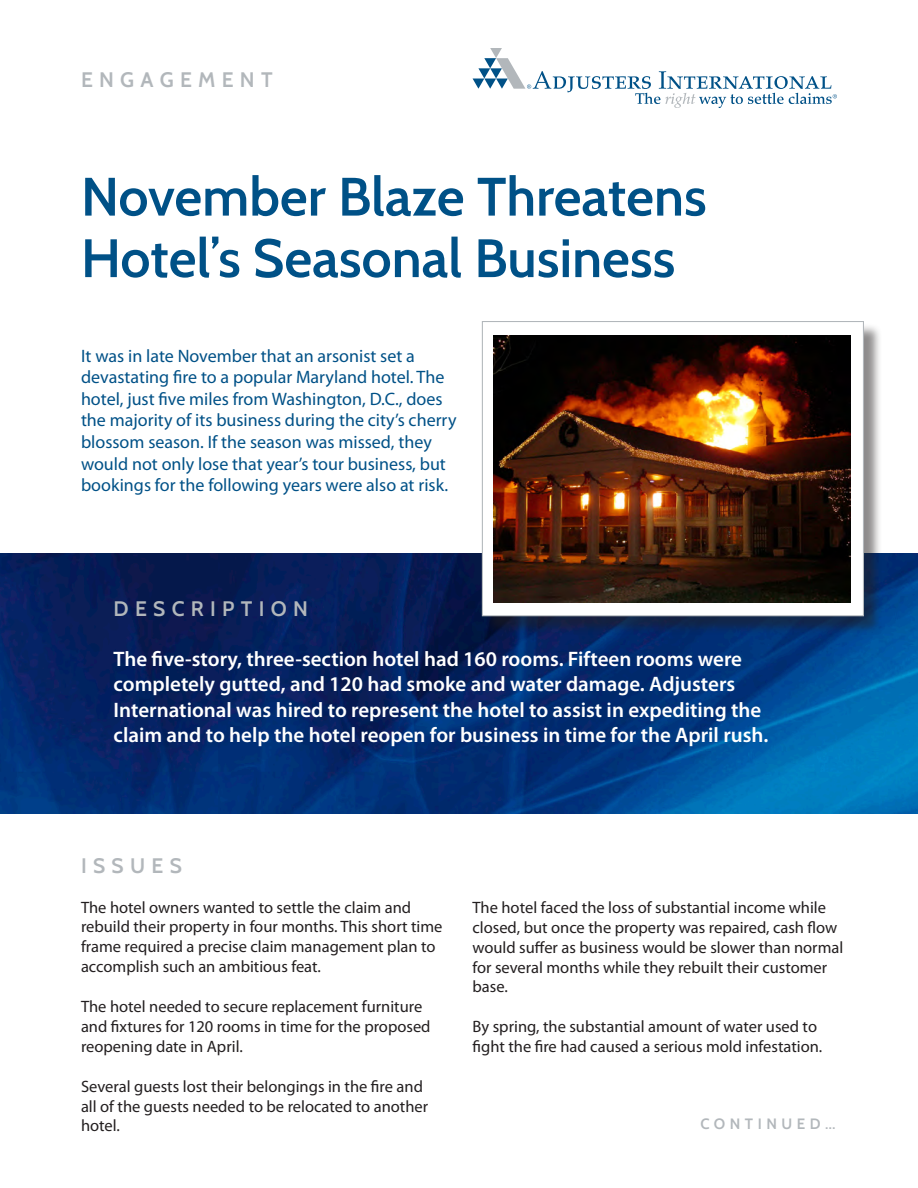
<style>
.page{position:relative;width:918px;height:1188px;background:#fff}
.page>*{position:absolute;margin:0;border:0;box-sizing:border-box;transform-origin:0 0}
.t1{font:600 54px/61.5px "Cabin";color:#005187}
.t2{font:600 21px/25.2px "Myriad Pro";color:#fff}
.t3{font:600 21px "Cabin";letter-spacing:.3em;color:#b2b7bb}
.t4{font:18px/21.6px "Myriad Pro";color:#005187}
.t5{font:16.5px/19.8px "Myriad Pro";color:#231f20}
.t6{font:600 15px "Cabin";letter-spacing:.3em;color:#b2b7bb}
</style>
<div class="page">
<img style="left:0;top:554px;width:918px;height:259px">
<svg style="left:473px;top:48px;width:364px;height:60px"></svg>
<div style="left:484px;top:323px;width:399px;height:312px;background:#231f20;opacity:.51"></div>
<div style="left:482px;top:322px;width:381px;height:294px;background:#fff"></div>
<img style="left:494px;top:335px;width:357px;height:268px">
<div style="left:482px;top:321px;width:382px;height:295px;border:1px solid #b2b7bb"></div>
<p class="t3" style="left:81px;top:67px;width:193px">ENGAGEMENT</p>
<p class="t1" style="left:81px;top:166px;width:627px">November Blaze Threatens<br>Hotel’s Seasonal Business</p>
<p class="t4" style="left:81px;top:344px;width:377px">It was in late November that an arsonist set a devastating fire to a popular Maryland hotel. The hotel, just five miles from Washington, D.C., does the majority of its business during the city’s cherry blossom season. If the season was missed, they would not only lose that year’s tour business, but bookings for the following years were also at risk.</p>
<p class="t3" style="left:114px;top:596px;width:196px">DESCRIPTION</p>
<p class="t2" style="left:114px;top:646px;width:656px">The five-story, three-section hotel had 160 rooms. Fifteen rooms were completely gutted, and 120 had smoke and water damage. Adjusters International was hired to represent the hotel to assist in expediting the claim and to help the hotel reopen for business in time for the April rush.</p>
<p class="t3" style="left:81px;top:853px;width:102px">ISSUES</p>
<p class="t5" style="left:81px;top:897px;width:363px">The hotel owners wanted to settle the claim and rebuild their property in four months. This short time frame required a precise claim management plan to accomplish such an ambitious feat.</p>
<p class="t5" style="left:81px;top:996px;width:351px">The hotel needed to secure replacement furniture and fixtures for 120 rooms in time for the proposed reopening date in April.</p>
<p class="t5" style="left:81px;top:1076px;width:349px">Several guests lost their belongings in the fire and all of the guests needed to be relocated to another hotel.</p>
<p class="t5" style="left:472px;top:897px;width:372px">The hotel faced the loss of substantial income while closed, but once the property was repaired, cash flow would suffer as business would be slower than normal for several months while they rebuilt their customer base.</p>
<p class="t5" style="left:472px;top:1017px;width:351px">By spring, the substantial amount of water used to fight the fire had caused a serious mold infestation.</p>
<p class="t6" style="left:700px;top:1115px;width:137px">CONTINUED…</p>
</div>
